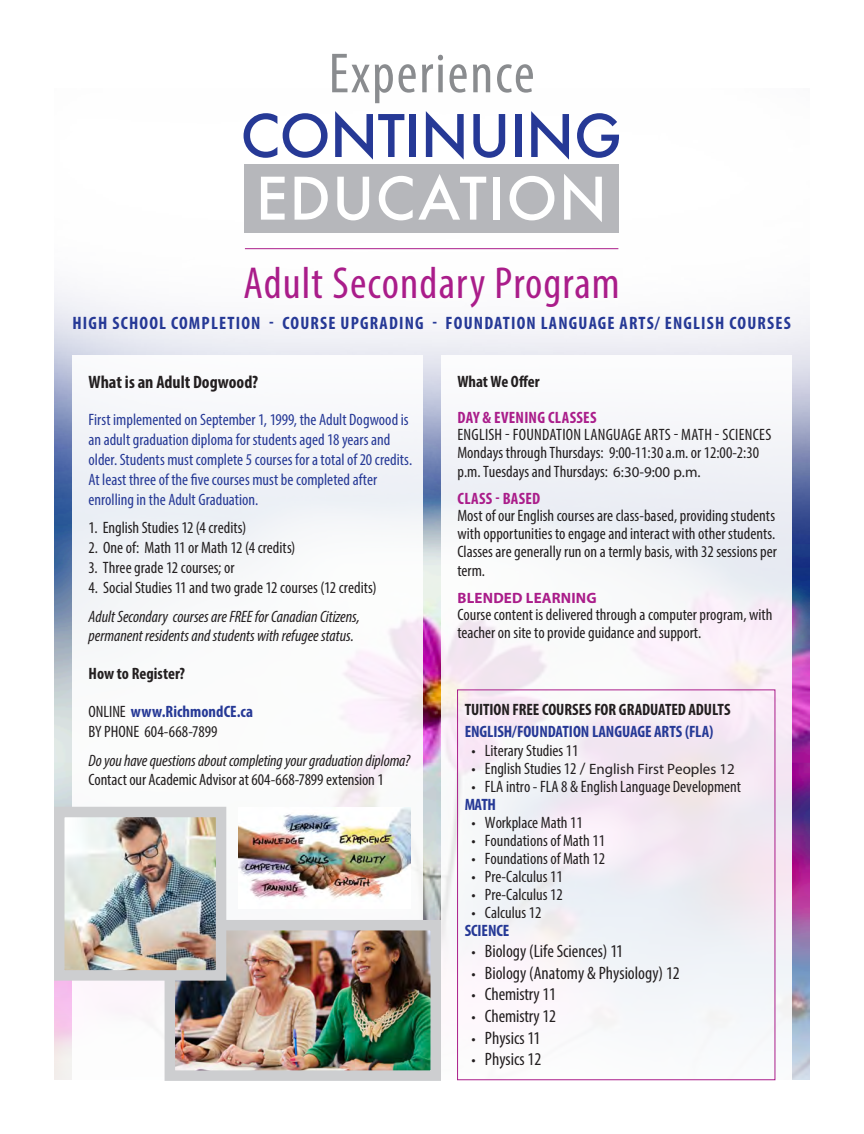
<style>
.page{position:relative;width:864px;height:1134px;background:#fff}
.page>*{position:absolute;margin:0;border:0;box-sizing:border-box;transform-origin:0 0}
.t1{font:500 57px "Futura";letter-spacing:-.01em;color:#263996}
.t2{font:condensed 57px "Myriad Pro";letter-spacing:.035em;color:#8a8c8f}
.t3{font:500 57px "Futura";letter-spacing:.025em;color:#fff}
.t4{font:condensed 45px "Myriad Pro";letter-spacing:.025em;color:#aa1d8a}
.t5{font:condensed 18px "Myriad Pro";color:#231f20}
.t6{font:700 condensed 18px "Myriad Pro";letter-spacing:.065em;color:#263996}
.t7{font:700 condensed 18px "Myriad Pro";color:#231f20}
.t8{font:condensed 16.5px/18px "Myriad Pro";color:#231f20}
.t9{font:condensed 16.5px/19.8px "Myriad Pro";color:#263996}
.t10{font:italic condensed 16.5px "Myriad Pro";letter-spacing:-.005em;color:#231f20}
.t11{font:700 condensed 16.5px "Myriad Pro";letter-spacing:-.005em;color:#263996}
.t12{font:700 condensed 16.5px "Myriad Pro";letter-spacing:-.005em;color:#231f20}
.t13{font:700 condensed 16.5px/36px "Myriad Pro";letter-spacing:.015em;color:#aa1d8a}
.t14{font:15px "Myriad Pro";color:#231f20}
.t15{font:700 15px "Myriad Pro";letter-spacing:.01em;color:#aa1d8a}
.s1{font-weight:400;color:#231f20}
.s2{color:#231f20}
.s3{font-stretch:normal;font-size:15px}
.s4{font-weight:700;color:#aa1d8a}
.s5{font-stretch:condensed;font-size:16.5px}
.s6{font-size:16.5px}
.s7{font-weight:700;color:#263996}
</style>
<div class="page">
<img style="left:54px;top:248px;width:756px;height:832px">
<div style="left:244px;top:164px;width:375px;height:69px;background:#b6b7bb"></div>
<hr style="left:245px;top:248px;width:373px;height:1px;background:#aa1d8a">
<div style="left:73px;top:355px;width:350px;height:779px;background:#fff"></div>
<div style="left:441px;top:355px;width:350px;height:779px;background:linear-gradient(to bottom,#f2f1f6,#f8f4f8)"></div>
<div style="left:457px;top:690px;width:318px;height:390px;border:1px solid #aa1d8a"></div>
<img style="left:176px;top:931px;width:254px;height:139px">
<div style="left:165px;top:920px;width:276px;height:161px;border:10px solid #cdced0"></div>
<img style="left:65px;top:818px;width:150px;height:152px">
<div style="left:54px;top:807px;width:172px;height:174px;border:10px solid #cdced0"></div>
<img style="left:238px;top:808px;width:173px;height:91px">
<p class="t2" style="left:329px;top:39px;width:207px">Experience</p>
<p class="t1" style="left:241px;top:97px;width:383px">CONTINUING</p>
<p class="t3" style="left:256px;top:159px;width:353px">EDUCATION</p>
<p class="t4" style="left:243px;top:256px;width:378px">Adult Secondary Program</p>
<p class="t6" style="left:72px;top:311px;width:720px">HIGH SCHOOL COMPLETION - COURSE UPGRADING - FOUNDATION LANGUAGE ARTS/ ENGLISH COURSES</p>
<p class="t7" style="left:89px;top:370px;width:171px">What is an Adult Dogwood?</p>
<p class="t9" style="left:89px;top:410px;width:322px">First implemented on September 1, 1999, the Adult Dogwood is an adult graduation diploma for students aged 18 years and</p>
<p class="t9" style="left:89px;top:450px;width:325px">older. Students must complete 5 courses for a total of 20 credits.<br>At least three of the five courses must be completed after</p>
<p class="t9" style="left:89px;top:489px;width:171px">enrolling in the Adult Graduation.</p>
<p class="t8" style="left:89px;top:519px;width:159px">1. English Studies 12 (4 credits)</p>
<p class="t8" style="left:89px;top:539px;width:208px">2. One of: Math 11 or Math 12 (4 credits)</p>
<p class="t8" style="left:89px;top:558px;width:147px">3. Three grade 12 courses; or</p>
<p class="t8" style="left:89px;top:578px;width:290px">4. Social Studies 11 and two grade 12 courses (12 credits)</p>
<p class="t10" style="left:89px;top:606px;width:273px">Adult Secondary courses are FREE for Canadian Citizens,</p>
<p class="t10" style="left:89px;top:626px;width:267px">permanent residents and students with refugee status.</p>
<p class="t12" style="left:89px;top:663px;width:98px">How to Register?</p>
<p class="t11" style="left:89px;top:701px;width:166px"><span class="s1">ONLINE</span> www.RichmondCE.ca</p>
<p class="t8" style="left:89px;top:722px;width:130px">BY PHONE 604-668-7899</p>
<p class="t10" style="left:89px;top:750px;width:323px">Do you have questions about completing your graduation diploma?</p>
<p class="t8" style="left:89px;top:771px;width:297px">Contact our Academic Advisor at 604-668-7899 extension 1</p>
<p class="t13" style="left:457px;top:363px;width:141px"><span class="s2">What We Offer<br></span>DAY &amp; EVENING CLASSES</p>
<p class="t8" style="left:457px;top:425px;width:316px">ENGLISH - FOUNDATION LANGUAGE ARTS - MATH - SCIENCES<br>Mondays through Thursdays: 9:00-11:30 a.m. or 12:00-2:30 p.m. Tuesdays and Thursdays: <span class="s3">6:30-9:00 p.m.</span></p>
<p class="t8" style="left:457px;top:489px;width:321px"><span class="s4">CLASS - BASED<br></span>Most of our English courses are class-based, providing students with opportunities to engage and interact with other students.<br>Classes are generally run on a termly basis, with 32 sessions per term.</p>
<p class="t15" style="left:458px;top:588px;width:141px">BLENDED LEARNING</p>
<p class="t8" style="left:457px;top:605px;width:317px">Course content is delivered through a computer program, with teacher on site to provide guidance and support.</p>
<p class="t12" style="left:465px;top:699px;width:267px">TUITION FREE COURSES FOR GRADUATED ADULTS</p>
<p class="t11" style="left:465px;top:722px;width:250px">ENGLISH/FOUNDATION LANGUAGE ARTS (FLA)</p>
<p class="t8" style="left:471px;top:741px;width:109px">• Literary Studies 11</p>
<p class="t14" style="left:471px;top:759px;width:265px"><span class="s5">• English Studies 12</span> <span class="s6">/</span> English First Peoples 12</p>
<p class="t8" style="left:465px;top:777px;width:278px;line-height:17.5px;text-indent:7px">• FLA intro - FLA 8 &amp; English Language Development<br><span class="s7">MATH</span></p>
<p class="t8" style="left:471px;top:813px;width:113px">• Workplace Math 11</p>
<p class="t8" style="left:471px;top:831px;width:135px">• Foundations of Math 11</p>
<p class="t8" style="left:471px;top:849px;width:135px">• Foundations of Math 12</p>
<p class="t8" style="left:471px;top:867px;width:93px">• Pre-Calculus 11</p>
<p class="t8" style="left:471px;top:885px;width:93px">• Pre-Calculus 12</p>
<p class="t8" style="left:465px;top:903px;width:78px;text-indent:7px">• Calculus 12<br><span class="s7">SCIENCE</span></p>
<p class="t5" style="left:471px;top:940px;width:153px"><span class="s6">•</span> Biology (Life Sciences) 11</p>
<p class="t5" style="left:471px;top:962px;width:210px"><span class="s6">•</span> Biology (Anatomy &amp; Physiology) 12</p>
<p class="t5" style="left:471px;top:983px;width:86px"><span class="s6">•</span> Chemistry 11</p>
<p class="t5" style="left:471px;top:1005px;width:86px"><span class="s6">•</span> Chemistry 12</p>
<p class="t5" style="left:471px;top:1027px;width:70px"><span class="s6">•</span> Physics 11</p>
<p class="t5" style="left:471px;top:1048px;width:72px"><span class="s6">•</span> Physics 12</p>
</div>
